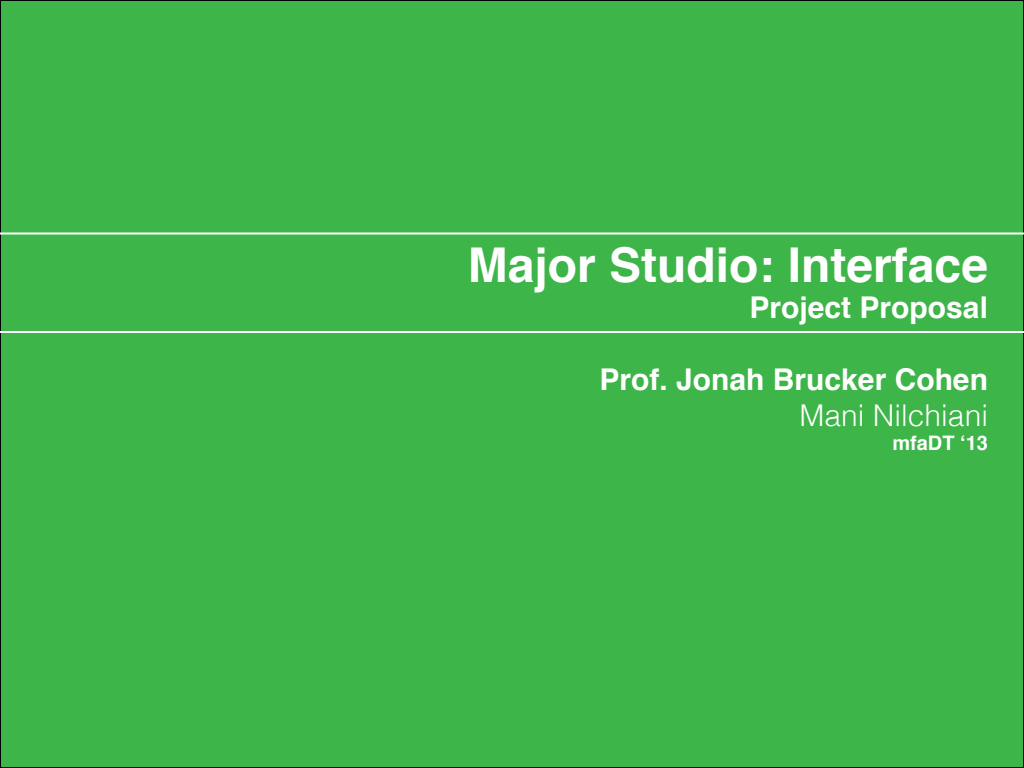
<style>
.page{position:relative;width:1024px;height:768px;background:#3eb549}
.page>*{position:absolute;margin:0;border:0;box-sizing:border-box;transform-origin:0 0}
.t1{font:700 48px "Helvetica";color:#fff}
.t2{font:700 30px "Helvetica";color:#fff}
.t3{font:300 30px "Helvetica";color:#fff}
.t4{font:700 20px "Helvetica";color:#fff}
</style>
<div class="page">
<hr style="left:0;top:232px;width:1024px;height:2px;background:#fff">
<hr style="left:0;top:331px;width:1024px;height:2px;background:#fff">
<h1 class="t1" style="left:468px;top:226px;width:522px">Major Studio: Interface</h1>
<p class="t2" style="left:750px;top:283px;width:240px">Project Proposal</p>
<p class="t2" style="left:600px;top:355px;width:390px">Prof. Jonah Brucker Cohen</p>
<p class="t3" style="left:800px;top:396px;width:190px">Mani Nilchiani</p>
<p class="t4" style="left:892px;top:426px;width:97px">mfaDT ‘13</p>
</div>
